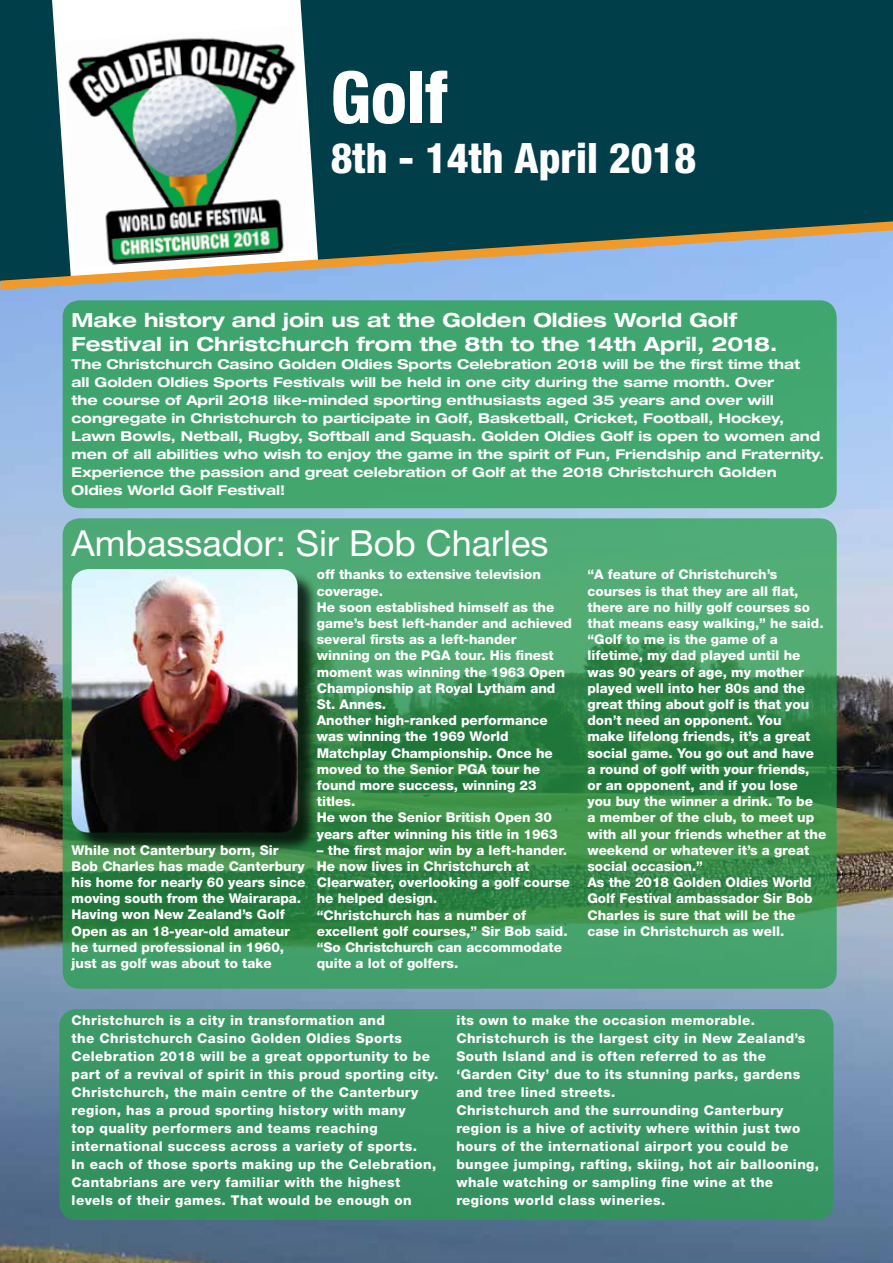
<style>
.page{position:relative;width:893px;height:1263px;background:#fff}
.page>*{position:absolute;margin:0;border:0;box-sizing:border-box;transform-origin:0 0}
.t1{font:800 condensed 72px "Helvetica Neue";color:#fff}
.t2{font:800 condensed 42px "Helvetica Neue";color:#fff}
.t3{font:36px "Helvetica Neue";color:#fff}
.t4{font:700 expanded 19.5px/23.4px "Helvetica Neue";color:#fff}
.t5{font:800 13.5px/16.2px "Helvetica Neue";color:#fff}
.t6{font:800 13.5px/18px "Helvetica Neue";letter-spacing:.03em;color:#fff}
.t7{font:700 expanded 13.5px/18px "Helvetica Neue";color:#fff}
</style>
<div class="page">
<img style="left:0;top:290px;width:893px;height:973px">
<div style="left:0;top:0;width:893px;height:221px;background:#003e4a"></div>
<svg style="left:52px;top:0;width:266px;height:221px"></svg>
<svg style="left:63px;top:518px;width:774px;height:471px;background:#3d9559"></svg>
<div style="left:75px;top:572px;width:244px;height:282px;background:#000;opacity:.75"></div>
<img style="left:72px;top:569px;width:226px;height:263px">
<svg style="left:0;top:221px;width:893px;height:69px;background:#7791a0"></svg>
<div style="left:63px;top:300px;width:774px;height:208px;background:#41a66e;border-radius:17px"></div>
<div style="left:59px;top:1009px;width:774px;height:211px;background:#389664;border-radius:17px"></div>
<img style="left:61px;top:26px;width:249px;height:241px">
<h1 class="t1" style="left:331px;top:53px;width:118px">Golf</h1>
<h2 class="t2" style="left:331px;top:132px;width:367px">8th - 14th April 2018</h2>
<h3 class="t4" style="left:72px;top:308px;width:707px">Make history and join us at the Golden Oldies World Golf<br>Festival in Christchurch from the 8th to the 14th April, 2018.</h3>
<p class="t7" style="left:72px;top:354px;width:754px">The Christchurch Casino Golden Oldies Sports Celebration 2018 will be the first time that<br>all Golden Oldies Sports Festivals will be held in one city during the same month. Over<br>the course of April 2018 like-minded sporting enthusiasts aged 35 years and over will congregate in Christchurch to participate in Golf, Basketball, Cricket, Football, Hockey, Lawn Bowls, Netball, Rugby, Softball and Squash. Golden Oldies Golf is open to women and men of all abilities who wish to enjoy the game in the spirit of Fun, Friendship and Fraternity.<br>Experience the passion and great celebration of Golf at the 2018 Christchurch Golden Oldies World Golf Festival!</p>
<h3 class="t3" style="left:72px;top:522px;width:478px">Ambassador: Sir Bob Charles</h3>
<p class="t5" style="left:72px;top:842px;width:235px">While not Canterbury born, Sir<br>Bob Charles has made Canterbury his home for nearly 60 years since moving south from the Wairarapa.<br>Having won New Zealand’s Golf<br>Open as an 18-year-old amateur he turned professional in 1960, just as golf was about to take</p>
<p class="t5" style="left:317px;top:566px;width:257px">off thanks to extensive television coverage.<br>He soon established himself as the game’s best left-hander and achieved several firsts as a left-hander winning on the PGA tour. His finest moment was winning the 1963 Open<br>Championship at Royal Lytham and<br>St. Annes.<br>Another high-ranked performance was winning the 1969 World<br>Matchplay Championship. Once he moved to the Senior PGA tour he found more success, winning 23 titles.<br>He won the Senior British Open 30 years after winning his title in 1963</p>
<p class="t5" style="left:317px;top:842px;width:255px">– the first major win by a left-hander.<br>He now lives in Christchurch at<br>Clearwater, overlooking a golf course he helped design.<br>“Christchurch has a number of excellent golf courses,” Sir Bob said. “So Christchurch can accommodate quite a lot of golfers.</p>
<p class="t5" style="left:587px;top:566px;width:240px">“A feature of Christchurch’s courses is that they are all flat, there are no hilly golf courses so that means easy walking,” he said. “Golf to me is the game of a lifetime, my dad played until he was 90 years of age, my mother played well into her 80s and the great thing about golf is that you don’t need an opponent. You<br>make lifelong friends, it’s a great social game. You go out and have<br>a round of golf with your friends, or an opponent, and if you lose<br>you buy the winner a drink. To be<br>a member of the club, to meet up with all your friends whether at the weekend or whatever it’s a great social occasion.”<br>As the 2018 Golden Oldies World<br>Golf Festival ambassador Sir Bob<br>Charles is sure that will be the case in Christchurch as well.</p>
<p class="t6" style="left:72px;top:1011px;width:368px">Christchurch is a city in transformation and<br>the Christchurch Casino Golden Oldies Sports Celebration 2018 will be a great opportunity to be part of a revival of spirit in this proud sporting city.<br>Christchurch, the main centre of the Canterbury region, has a proud sporting history with many<br>top quality performers and teams reaching international success across a variety of sports.<br>In each of those sports making up the Celebration, Cantabrians are very familiar with the highest levels of their games. That would be enough on</p>
<p class="t6" style="left:456px;top:1011px;width:364px">its own to make the occasion memorable.<br>Christchurch is the largest city in New Zealand’s South Island and is often referred to as the ‘Garden City’ due to its stunning parks, gardens and tree lined streets.<br>Christchurch and the surrounding Canterbury region is a hive of activity where within just two hours of the international airport you could be bungee jumping, rafting, skiing, hot air ballooning, whale watching or sampling fine wine at the regions world class wineries.</p>
</div>
